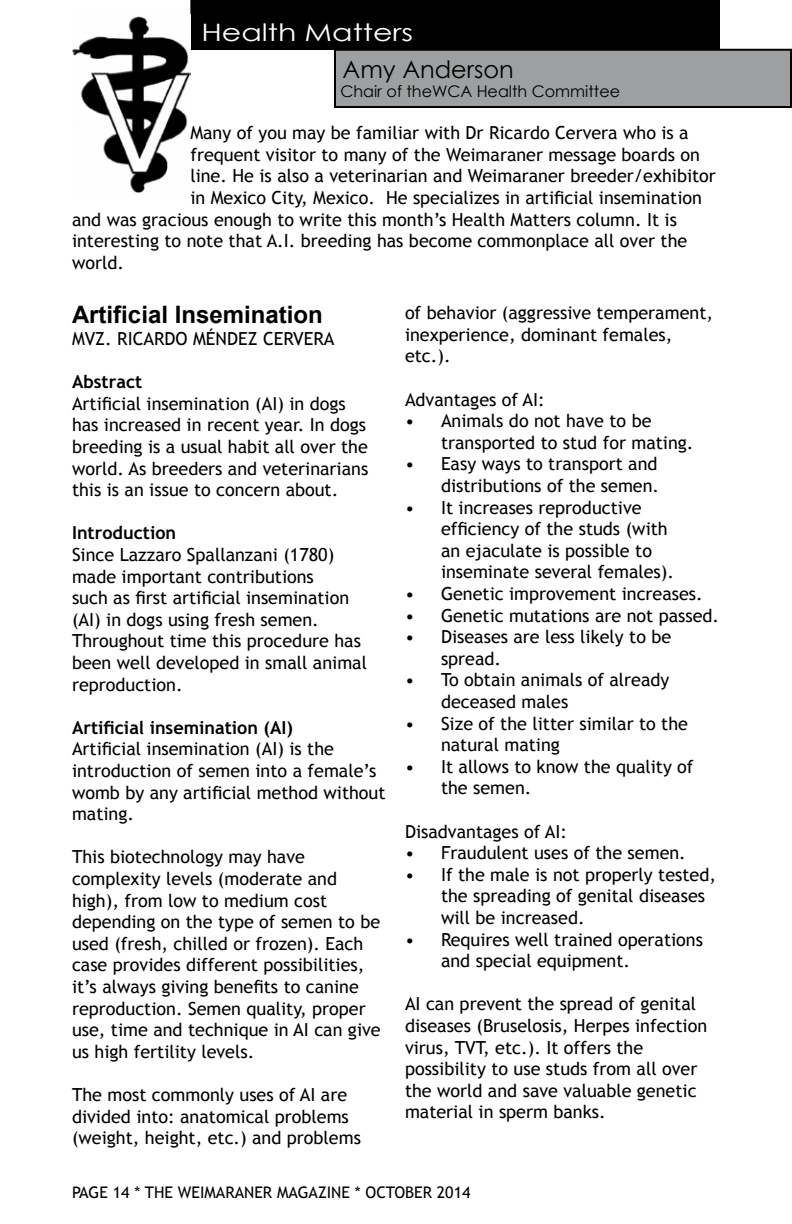
<style>
.page{position:relative;width:792px;height:1224px;background:#fff}
.page>*{position:absolute;margin:0;border:0;box-sizing:border-box;transform-origin:0 0}
.t1{font:700 24px "Arial";color:#000}
.t2{font:24px "Century Gothic";color:#fff;scale:1.25 1}
.t3{font:24px "Century Gothic";color:#000}
.t4{font:18px/21.6px "Trebuchet MS";color:#000}
.t5{font:700 18px "Trebuchet MSPS";color:#000}
.t6{font:16px "Trebuchet MS";color:#000}
.t7{font:16px "Century Gothic";color:#000}
</style>
<div class="page">
<div style="left:190px;top:0;width:530px;height:50px;background:#000"></div>
<img style="left:72px;top:16px;width:118px;height:177px">
<div style="left:335px;top:50px;width:456px;height:57px;background:#9d9fa1"></div>
<div style="left:334px;top:49px;width:458px;height:59px;border:2px solid #000"></div>
<h1 class="t2" style="left:201px;top:16px;width:171px">Health Matters</h1>
<h1 class="t3" style="left:343px;top:52px;width:173px">Amy Anderson</h1>
<p class="t7" style="left:340px;top:80px;width:281px">Chair of theWCA Health Committee</p>
<p class="t4" style="left:190px;top:122px;width:500px">Many of you may be familiar with Dr Ricardo Cervera who is a</p>
<p class="t4" style="left:190px;top:144px;width:511px">frequent visitor to many of the Weimaraner message boards on</p>
<p class="t4" style="left:190px;top:166px;width:527px">line. He is also a veterinarian and Weimaraner breeder/exhibitor</p>
<p class="t4" style="left:190px;top:187px;width:513px">in Mexico City, Mexico. He specializes in artificial insemination</p>
<p class="t4" style="left:72px;top:209px;width:607px">and was gracious enough to write this month’s Health Matters column. It is</p>
<p class="t4" style="left:72px;top:230px;width:617px">interesting to note that A.I. breeding has become commonplace all over the</p>
<p class="t4" style="left:72px;top:252px;width:54px">world.</p>
<h1 class="t1" style="left:72px;top:299px;width:252px">Artificial Insemination</h1>
<p class="t4" style="left:72px;top:328px;width:264px">MVZ. RICARDO MÉNDEZ CERVERA</p>
<p class="t5" style="left:72px;top:371px;width:72px">Abstract</p>
<p class="t4" style="left:72px;top:393px;width:298px">Artificial insemination (AI) in dogs has increased in recent year. In dogs breeding is a usual habit all over the world. As breeders and veterinarians this is an issue to concern about.</p>
<p class="t5" style="left:72px;top:523px;width:106px">Introduction</p>
<p class="t4" style="left:72px;top:544px;width:297px">Since Lazzaro Spallanzani (1780) made important contributions<br>such as first artificial insemination (AI) in dogs using fresh semen.<br>Throughout time this procedure has been well developed in small animal reproduction.</p>
<p class="t5" style="left:72px;top:717px;width:223px">Artificial insemination (AI)</p>
<p class="t4" style="left:72px;top:739px;width:315px">Artificial insemination (AI) is the introduction of semen into a female’s womb by any artificial method without mating.</p>
<p class="t4" style="left:72px;top:847px;width:310px">This biotechnology may have complexity levels (moderate and high), from low to medium cost depending on the type of semen to be used (fresh, chilled or frozen). Each case provides different possibilities, it’s always giving benefits to canine reproduction. Semen quality, proper use, time and technique in AI can give us high fertility levels.</p>
<p class="t4" style="left:72px;top:1084px;width:291px">The most commonly uses of AI are divided into: anatomical problems (weight, height, etc.) and problems</p>
<p class="t4" style="left:405px;top:302px;width:310px">of behavior (aggressive temperament, inexperience, dominant females, etc.).</p>
<p class="t4" style="left:441px;top:389px;width:280px;text-indent:-36px">Advantages of AI:<br>Animals do not have to be transported to stud for mating.<br>Easy ways to transport and distributions of the semen.<br>It increases reproductive efficiency of the studs (with<br>an ejaculate is possible to inseminate several females).<br>Genetic improvement increases.<br>Genetic mutations are not passed.<br>Diseases are less likely to be spread.<br>To obtain animals of already deceased males<br>Size of the litter similar to the natural mating<br>It allows to know the quality of the semen.</p>
<p class="t4" style="left:441px;top:821px;width:277px;text-indent:-36px">Disadvantages of AI:<br>Fraudulent uses of the semen.<br>If the male is not properly tested, the spreading of genital diseases will be increased.<br>Requires well trained operations and special equipment.</p>
<p class="t4" style="left:405px;top:994px;width:304px">AI can prevent the spread of genital diseases (Bruselosis, Herpes infection virus, TVT, etc.). It offers the possibility to use studs from all over the world and save valuable genetic material in sperm banks.</p>
<p class="t4" style="left:405px;top:410px;width:11px">•</p>
<p class="t4" style="left:405px;top:454px;width:11px">•</p>
<p class="t4" style="left:405px;top:497px;width:11px">•</p>
<p class="t4" style="left:405px;top:583px;width:11px;text-align:justify">• • •</p>
<p class="t4" style="left:405px;top:670px;width:11px">•</p>
<p class="t4" style="left:405px;top:713px;width:11px">•</p>
<p class="t4" style="left:405px;top:756px;width:11px">•</p>
<p class="t4" style="left:405px;top:842px;width:11px">• •</p>
<p class="t4" style="left:405px;top:929px;width:11px">•</p>
<p class="t6" style="left:72px;top:1183px;width:400px">PAGE 14 * THE WEIMARANER MAGAZINE * OCTOBER 2014</p>
</div>
